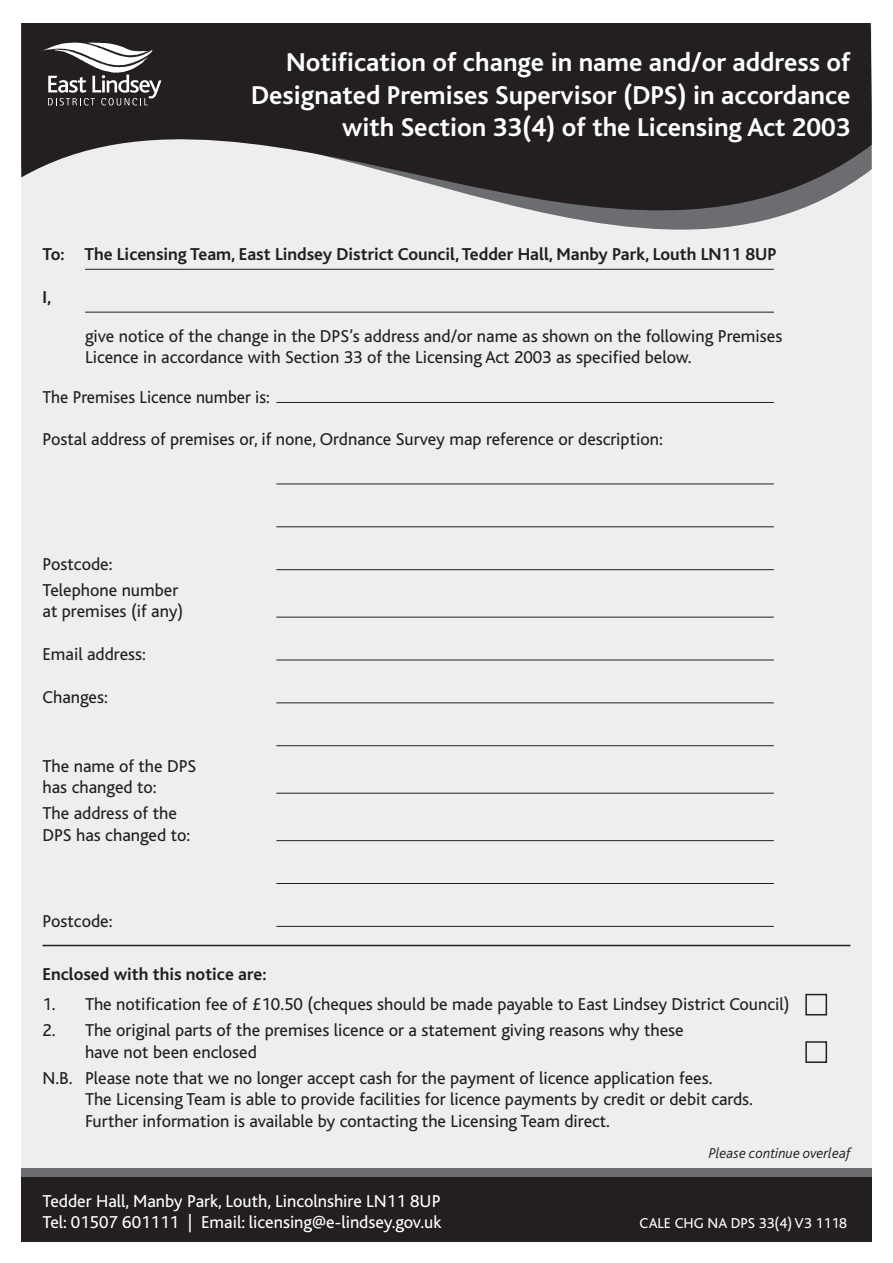
<style>
.page{position:relative;width:893px;height:1263px;background:#fff}
.page>*{position:absolute;margin:0;border:0;box-sizing:border-box;transform-origin:0 0}
.t1{font:700 27px/32.4px "Bliss";color:#fff;text-align:right}
.t2{font:18px/21.6px "Bliss";color:#231f20}
.t3{font:700 18px "Bliss";color:#231f20}
.t4{font:18px "Bliss";color:#fff}
.t5{font:15px "Bliss";color:#fff}
.t6{font:italic 300 15px "Bliss";color:#231f20}
</style>
<div class="page">
<div style="left:21px;top:21px;width:851px;height:1221px;background:#eeeeef"></div>
<svg style="left:21px;top:22px;width:851px;height:290px;fill:#231f20"></svg>
<div style="left:0;top:0;width:893px;height:22px;background:#fff"></div>
<div style="left:21px;top:1168px;width:851px;height:49px;background:#6c6d70"></div>
<div style="left:21px;top:1177px;width:851px;height:65px;background:#231f20"></div>
<svg style="left:43px;top:42px;width:118px;height:63px;background:#686666"></svg>
<hr style="left:85px;top:269px;width:689px;height:1px;background:#231f20">
<hr style="left:85px;top:312px;width:689px;height:1px;background:#231f20">
<hr style="left:276px;top:402px;width:498px;height:1px;background:#231f20">
<hr style="left:276px;top:484px;width:498px;height:1px;background:#231f20">
<hr style="left:276px;top:526px;width:498px;height:1px;background:#231f20">
<hr style="left:276px;top:569px;width:498px;height:1px;background:#231f20">
<hr style="left:276px;top:617px;width:498px;height:1px;background:#231f20">
<hr style="left:276px;top:660px;width:498px;height:1px;background:#231f20">
<hr style="left:276px;top:702px;width:498px;height:1px;background:#231f20">
<hr style="left:276px;top:745px;width:498px;height:1px;background:#231f20">
<hr style="left:276px;top:793px;width:498px;height:1px;background:#231f20">
<hr style="left:276px;top:840px;width:498px;height:1px;background:#231f20">
<hr style="left:276px;top:883px;width:498px;height:1px;background:#231f20">
<hr style="left:276px;top:926px;width:498px;height:1px;background:#231f20">
<hr style="left:43px;top:945px;width:807px;height:1px;background:#231f20">
<div style="left:805px;top:994px;width:22px;height:21px;border:2px solid #231f20"></div>
<div style="left:805px;top:1041px;width:22px;height:22px;border:2px solid #231f20"></div>
<p class="t1" style="left:251px;top:47px;width:601px">Notification of change in name and/or address of<br>Designated Premises Supervisor (DPS) in accordance with Section 33(4) of the Licensing Act 2003</p>
<p class="t3" style="left:43px;top:245px;width:735px">To: The Licensing Team, East Lindsey District Council, Tedder Hall, Manby Park, Louth LN11 8UP</p>
<p class="t3" style="left:43px;top:288px;width:10px">I,</p>
<p class="t2" style="left:85px;top:325px;width:699px">give notice of the change in the DPS’s address and/or name as shown on the following Premises<br>Licence in accordance with Section 33 of the Licensing Act 2003 as specified below.</p>
<p class="t2" style="left:43px;top:386px;width:229px">The Premises Licence number is:</p>
<p class="t2" style="left:43px;top:429px;width:622px">Postal address of premises or, if none, Ordnance Survey map reference or description:</p>
<p class="t2" style="left:43px;top:553px;width:71px">Postcode:</p>
<p class="t2" style="left:43px;top:579px;width:142px">Telephone number at premises (if any)</p>
<p class="t2" style="left:43px;top:644px;width:105px">Email address:</p>
<p class="t2" style="left:43px;top:687px;width:67px">Changes:</p>
<p class="t2" style="left:43px;top:755px;width:155px">The name of the DPS has changed to:</p>
<p class="t2" style="left:43px;top:803px;width:149px">The address of the<br>DPS has changed to:</p>
<p class="t2" style="left:43px;top:910px;width:71px">Postcode:</p>
<p class="t3" style="left:43px;top:965px;width:225px">Enclosed with this notice are:</p>
<p class="t2" style="left:43px;top:994px;width:749px">1. The notification fee of £10.50 (cheques should be made payable to East Lindsey District Council)</p>
<p class="t2" style="left:85px;top:1020px;width:600px;text-indent:-43px">2. The original parts of the premises licence or a statement giving reasons why these have not been enclosed</p>
<p class="t2" style="left:85px;top:1067px;width:669px;text-indent:-43px">N.B. Please note that we no longer accept cash for the payment of licence application fees.<br>The Licensing Team is able to provide facilities for licence payments by credit or debit cards.<br>Further information is available by contacting the Licensing Team direct.</p>
<p class="t6" style="left:709px;top:1145px;width:143px">Please continue overleaf</p>
<p class="t4" style="left:43px;top:1191px;width:399px">Tedder Hall, Manby Park, Louth, Lincolnshire LN11 8UP</p>
<p class="t4" style="left:43px;top:1213px;width:400px">Tel: 01507 601111 | Email: licensing@e-lindsey.gov.uk</p>
<p class="t5" style="left:639px;top:1215px;width:209px">CALE CHG NA DPS 33(4) V3 1118</p>
</div>
